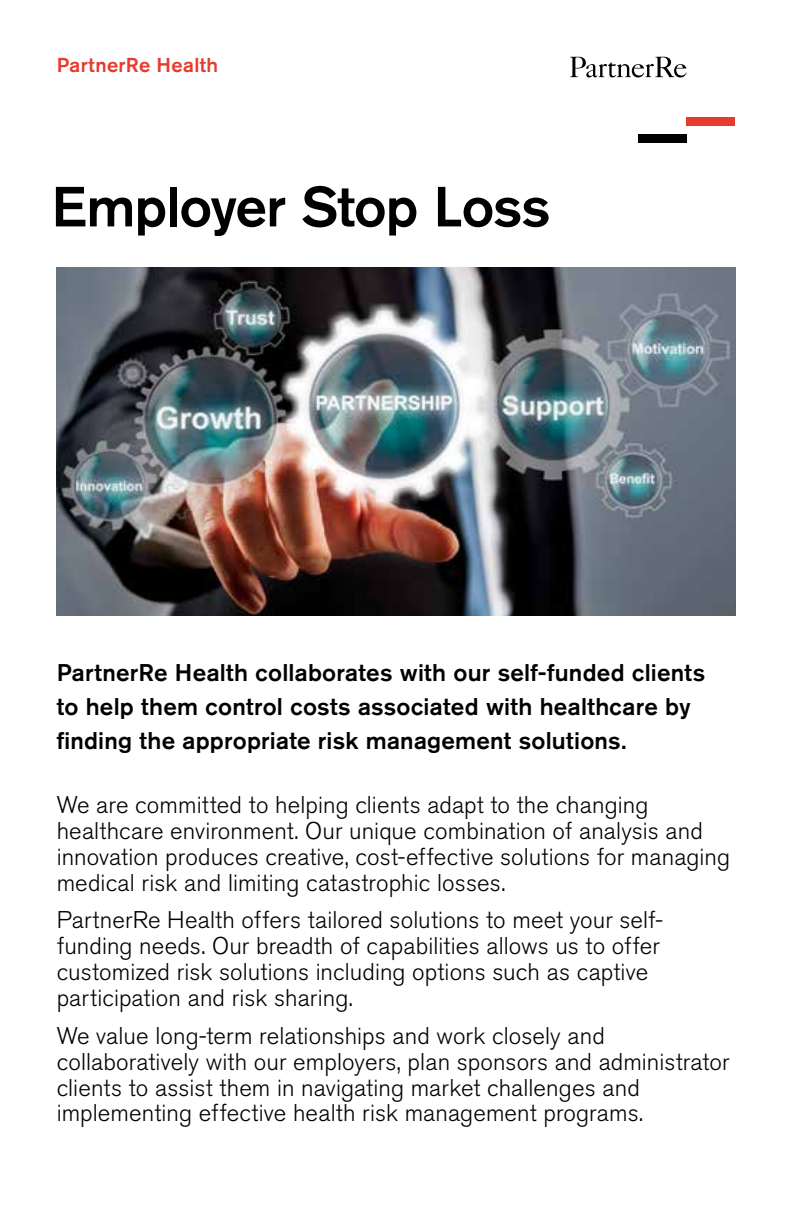
<style>
.page{position:relative;width:792px;height:1224px;background:#fff}
.page>*{position:absolute;margin:0;border:0;box-sizing:border-box;transform-origin:0 0}
.t1{font:500 56px "Akzidenz Grotesk Std";letter-spacing:-.015em;color:#000}
.t2{font:300 24px/26px "Akzidenz Grotesk Std";letter-spacing:.005em;color:#000}
.t3{font:500 24px/34px "Akzidenz Grotesk Std";letter-spacing:.01em;color:#000}
.t4{font:500 20px "Akzidenz Grotesk Std";letter-spacing:.02em;color:#e63c2f}
</style>
<div class="page">
<div style="left:686px;top:118px;width:49px;height:8px;background:#e63c2f"></div>
<div style="left:638px;top:134px;width:48px;height:8px;background:#000"></div>
<svg style="left:570px;top:57px;width:117px;height:20px"></svg>
<img style="left:57px;top:268px;width:678px;height:348px">
<p class="t4" style="left:57px;top:52px;width:163px">PartnerRe Health</p>
<h1 class="t1" style="left:52px;top:172px;width:500px">Employer Stop Loss</h1>
<p class="t3" style="left:57px;top:655px;width:650px">PartnerRe Health collaborates with our self-funded clients to help them control costs associated with healthcare by finding the appropriate risk management solutions.</p>
<p class="t2" style="left:57px;top:792px;width:675px">We are committed to helping clients adapt to the changing healthcare environment. Our unique combination of analysis and innovation produces creative, cost-effective solutions for managing medical risk and limiting catastrophic losses.</p>
<p class="t2" style="left:57px;top:907px;width:608px">PartnerRe Health offers tailored solutions to meet your self&shy;funding needs. Our breadth of capabilities allows us to offer customized risk solutions including options such as captive participation and risk sharing.</p>
<p class="t2" style="left:57px;top:1023px;width:675px">We value long-term relationships and work closely and collaboratively with our employers, plan sponsors and administrator clients to assist them in navigating market challenges and implementing effective health risk management programs.</p>
</div>
